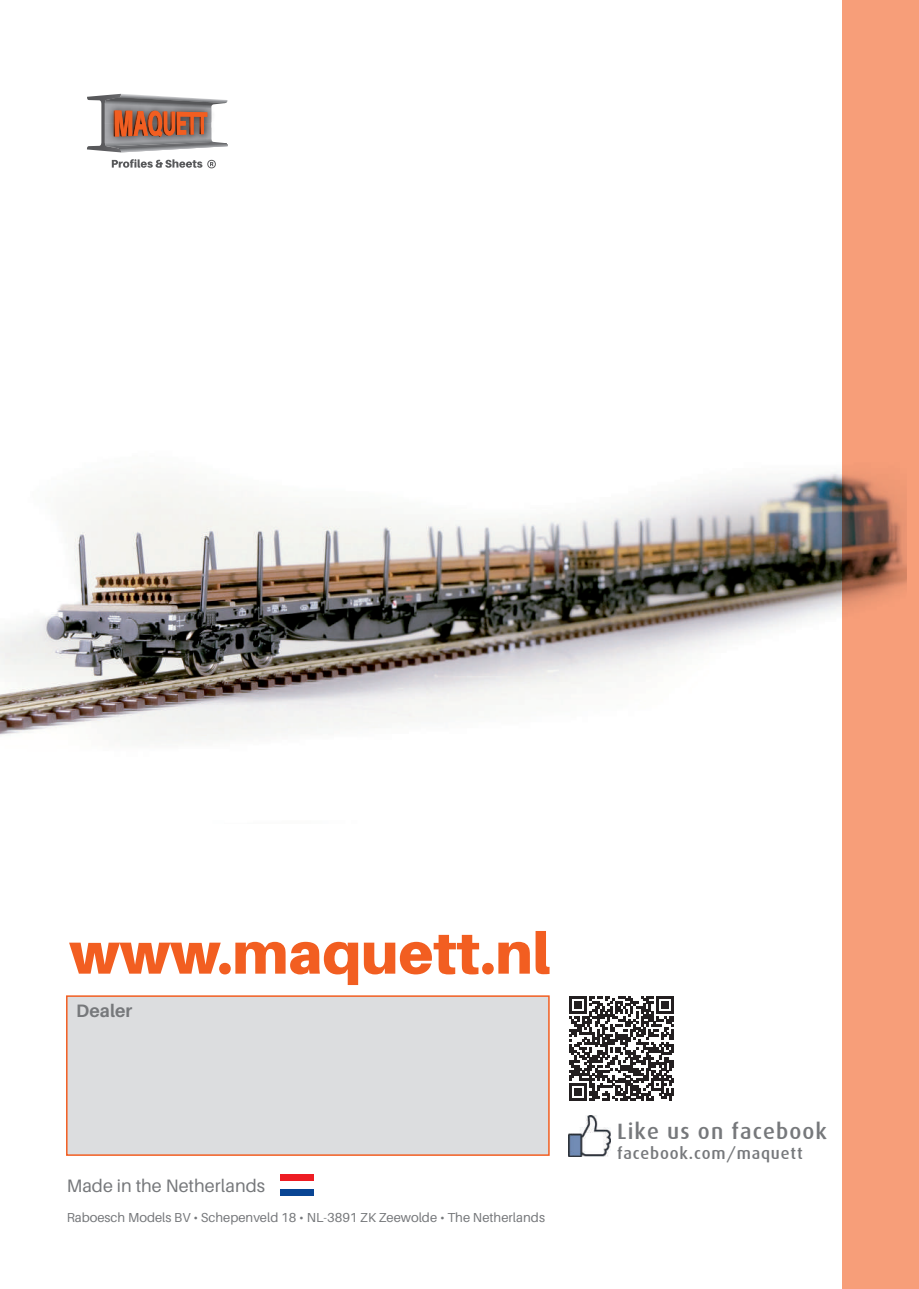
<style>
.page{position:relative;width:919px;height:1289px;background:#fff}
.page>*{position:absolute;margin:0;border:0;box-sizing:border-box;transform-origin:0 0}
.t1{font:900 58.05px "Aileron";color:#f25e21}
.t2{font:500 22.2px "Dax";letter-spacing:.05em;color:#76787b}
.t3{font:18px "Aileron";color:#76787b}
.t4{font:700 18px "Aileron";color:#76787b}
.t5{font:500 16.5px "Dax";letter-spacing:.05em;color:#76787b}
.t6{font:13.05px "Aileron";color:#76787b}
</style>
<div class="page">
<img style="left:0;top:168px;width:842px;height:573px">
<svg style="left:87px;top:94px;width:140px;height:58px"></svg>
<svg style="left:252px;top:179px;width:6px;height:6px"></svg>
<svg style="left:267px;top:195px;width:6px;height:6px"></svg>
<svg style="left:112px;top:159px;width:104px;height:9px"></svg>
<div style="left:66px;top:995px;width:484px;height:161px;background:#dcdddf"></div>
<svg style="left:569px;top:996px;width:105px;height:105px"></svg>
<div style="left:280px;top:1174px;width:34px;height:7px;background:#ee1d23"></div>
<div style="left:280px;top:1188px;width:34px;height:7px;background:#094594"></div>
<img style="left:568px;top:1115px;width:43px;height:41px">
<svg style="left:842px;top:0;width:76px;height:1288px;background:#ef9975"></svg>
<h1 class="t1" style="left:69px;top:919px;width:482px">www.maquett.nl</h1>
<h3 class="t4" style="left:76px;top:1000px;width:57px">Dealer</h3>
<h3 class="t3" style="left:67px;top:1175px;width:200px">Made in the Netherlands</h3>
<p class="t6" style="left:67px;top:1210px;width:479px">Raboesch Models BV • Schepenveld 18 • NL-3891 ZK Zeewolde • The Netherlands</p>
<h2 class="t2" style="left:617px;top:1118px;width:211px">Like us on facebook</h2>
<p class="t5" style="left:617px;top:1143px;width:187px">facebook.com/maquett</p>
</div>
